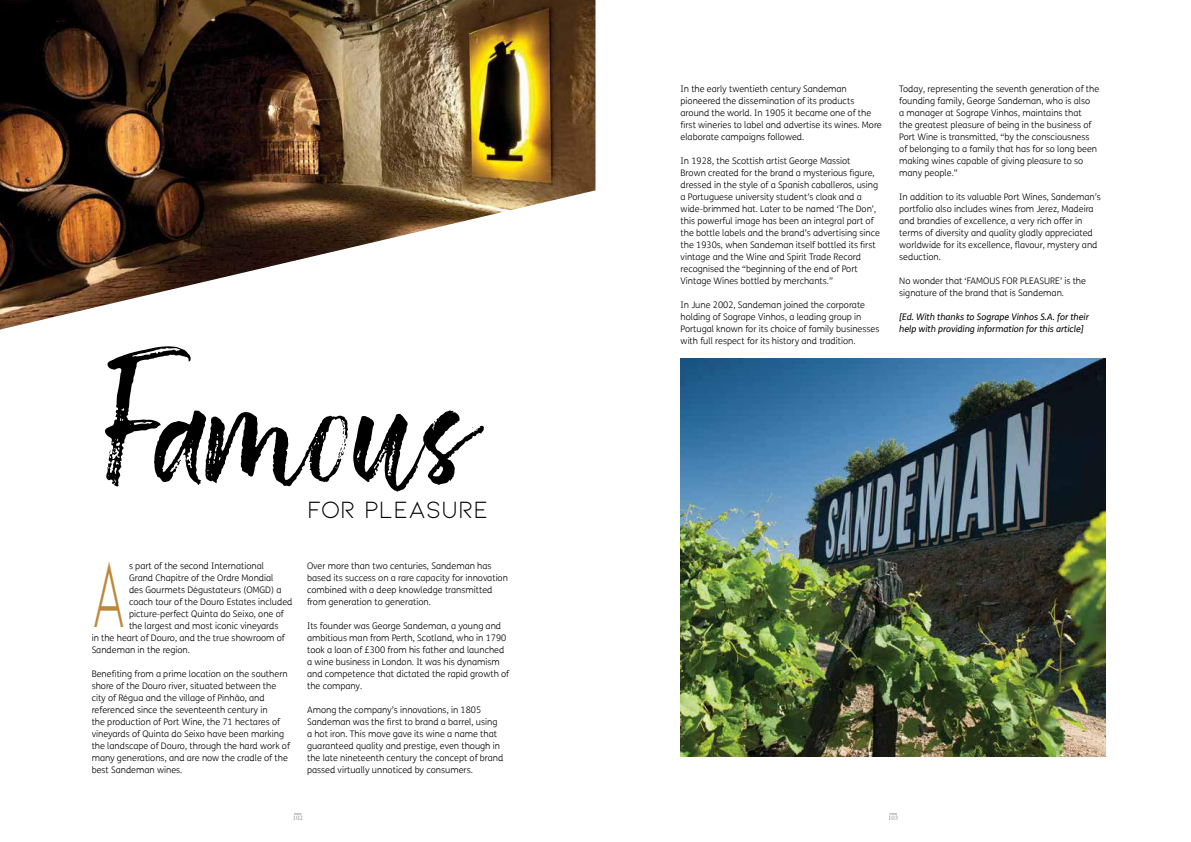
<style>
.page{position:relative;width:1191px;height:842px;background:#fff}
.page>*{position:absolute;margin:0;border:0;box-sizing:border-box;transform-origin:0 0}
.t1{font:158.1px "ATS Script";color:#000}
.t2{font:99px "Kiona";color:#bc893b;scale:.49 1}
.t3{font:25.1px "Kiona";color:#000}
.t4{font:300 9px/12px "FS Me";color:#000}
.t5{font:italic 9px/12px "FS Me";color:#000}
.t6{font:7px "Minion Pro";color:#939597}
</style>
<div class="page">
<img style="left:0;top:0;width:595px;height:330px">
<img style="left:680px;top:359px;width:426px;height:398px">
<h1 class="t1" style="left:105px;top:336px;width:369px">Famous</h1>
<h3 class="t3" style="left:307px;top:496px;width:183px">FOR PLEASURE</h3>
<h2 class="t2" style="left:92px;top:538px;width:71px">A</h2>
<p class="t4" style="left:129px;top:559px;width:136px">s part of the second International</p>
<p class="t4" style="left:129px;top:571px;width:146px">Grand Chapitre of the Ordre Mondial</p>
<p class="t4" style="left:129px;top:583px;width:154px">des Gourmets Dégustateurs (OMGD) a</p>
<p class="t4" style="left:129px;top:595px;width:165px">coach tour of the Douro Estates included</p>
<p class="t4" style="left:129px;top:607px;width:156px">picture-perfect Quinta do Seixo, one of</p>
<p class="t4" style="left:129px;top:619px;width:151px">the largest and most iconic vineyards</p>
<p class="t4" style="left:92px;top:631px;width:195px">in the heart of Douro, and the true showroom of</p>
<p class="t4" style="left:92px;top:643px;width:100px">Sandeman in the region.</p>
<p class="t4" style="left:92px;top:667px;width:200px">Benefiting from a prime location on the southern shore of the Douro river, situated between the city of Régua and the village of Pinhão, and referenced since the seventeenth century in<br>the production of Port Wine, the 71 hectares of vineyards of Quinta do Seixo have been marking the landscape of Douro, through the hard work of many generations, and are now the cradle of the best Sandeman wines.</p>
<p class="t4" style="left:307px;top:559px;width:202px">Over more than two centuries, Sandeman has based its success on a rare capacity for innovation combined with a deep knowledge transmitted from generation to generation.</p>
<p class="t4" style="left:307px;top:619px;width:204px">Its founder was George Sandeman, a young and ambitious man from Perth, Scotland, who in 1790 took a loan of £300 from his father and launched a wine business in London. It was his dynamism and competence that dictated the rapid growth of the company.</p>
<p class="t4" style="left:307px;top:703px;width:198px">Among the company’s innovations, in 1805<br>Sandeman was the first to brand a barrel, using a hot iron. This move gave its wine a name that guaranteed quality and prestige, even though in the late nineteenth century the concept of brand passed virtually unnoticed by consumers.</p>
<p class="t6" style="left:293px;top:813px;width:12px">102</p>
<p class="t4" style="left:680px;top:82px;width:203px">In the early twentieth century Sandeman pioneered the dissemination of its products around the world. In 1905 it became one of the first wineries to label and advertise its wines. More elaborate campaigns followed.</p>
<p class="t4" style="left:680px;top:154px;width:201px">In 1928, the Scottish artist George Massiot<br>Brown created for the brand a mysterious figure, dressed in the style of a Spanish caballeros, using a Portuguese university student’s cloak and a wide-brimmed hat. Later to be named ‘The Don’, this powerful image has been an integral part of the bottle labels and the brand’s advertising since the 1930s, when Sandeman itself bottled its first vintage and the Wine and Spirit Trade Record recognised the “beginning of the end of Port Vintage Wines bottled by merchants.”</p>
<p class="t4" style="left:680px;top:298px;width:200px">In June 2002, Sandeman joined the corporate holding of Sogrape Vinhos, a leading group in Portugal known for its choice of family businesses with full respect for its history and tradition.</p>
<p class="t4" style="left:899px;top:82px;width:201px">Today, representing the seventh generation of the founding family, George Sandeman, who is also<br>a manager at Sogrape Vinhos, maintains that<br>the greatest pleasure of being in the business of Port Wine is transmitted, “by the consciousness of belonging to a family that has for so long been making wines capable of giving pleasure to so many people.”</p>
<p class="t4" style="left:899px;top:190px;width:203px">In addition to its valuable Port Wines, Sandeman’s portfolio also includes wines from Jerez, Madeira and brandies of excellence, a very rich offer in terms of diversity and quality gladly appreciated worldwide for its excellence, flavour, mystery and seduction.</p>
<p class="t4" style="left:899px;top:274px;width:188px">No wonder that ‘FAMOUS FOR PLEASURE’ is the signature of the brand that is Sandeman.</p>
<p class="t5" style="left:899px;top:310px;width:191px">[Ed. With thanks to Sogrape Vinhos S.A. for their help with providing information for this article]</p>
<p class="t6" style="left:888px;top:813px;width:12px">103</p>
</div>
